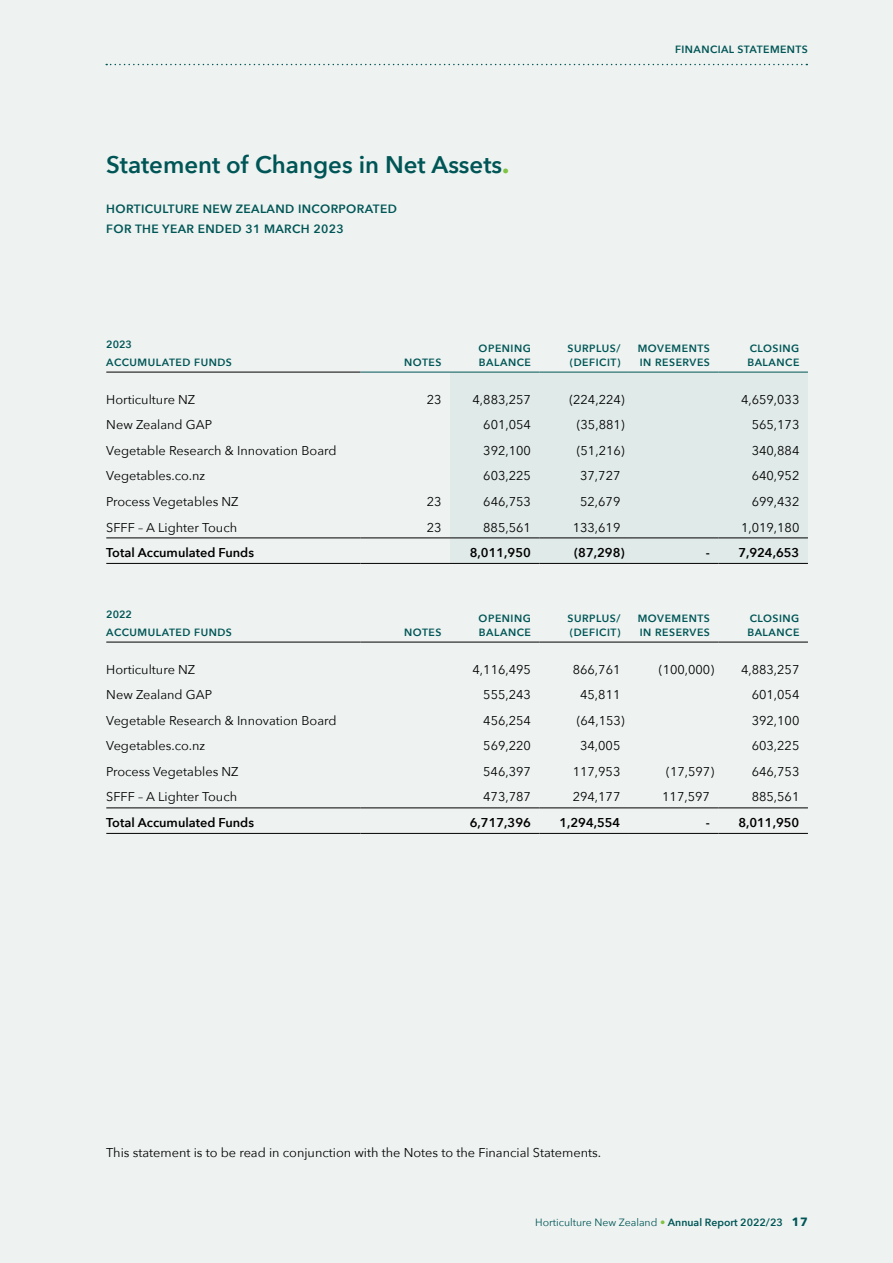
<style>
.page{position:relative;width:893px;height:1263px;background:#eef3f1}
.page>*{position:absolute;margin:0;border:0;box-sizing:border-box;transform-origin:0 0}
.t1{font:600 24px "Avenir Next";color:#005556}
.t2{font:12.75px "Avenir Next";color:#000}
.t3{font:600 12.75px "Avenir Next";color:#000}
.t4{font:600 12px/19.2px "Avenir Next";letter-spacing:.03em;color:#005556}
.t5{font:600 10.5px/13.5px "Avenir Next";letter-spacing:.05em;color:#005556}
.t6{font:10.5px "Avenir Next";color:#005556}
.s1{font-weight:700;color:#80c342}
.s2{color:#80c342}
.s3{font-weight:600}
.s4{font-weight:700;font-size:12px}
</style>
<div class="page">
<svg style="left:106px;top:64px;width:701px;height:1px"></svg>
<div style="left:450px;top:373px;width:358px;height:190px;background:#e0eae8"></div>
<hr style="left:106px;top:372px;width:254px;height:1px;background:#000">
<hr style="left:106px;top:538px;width:254px;height:1px;background:#000">
<hr style="left:360px;top:538px;width:90px;height:1px;background:#000">
<hr style="left:450px;top:538px;width:89px;height:1px;background:#000">
<hr style="left:539px;top:538px;width:90px;height:1px;background:#000">
<hr style="left:629px;top:538px;width:89px;height:1px;background:#000">
<hr style="left:718px;top:538px;width:90px;height:1px;background:#000">
<hr style="left:106px;top:563px;width:254px;height:1px;background:#000">
<hr style="left:360px;top:563px;width:90px;height:1px;background:#000">
<hr style="left:450px;top:563px;width:89px;height:1px;background:#000">
<hr style="left:539px;top:563px;width:90px;height:1px;background:#000">
<hr style="left:629px;top:563px;width:89px;height:1px;background:#000">
<hr style="left:718px;top:563px;width:90px;height:1px;background:#000">
<hr style="left:106px;top:642px;width:254px;height:1px;background:#000">
<hr style="left:360px;top:642px;width:90px;height:1px;background:#000">
<hr style="left:450px;top:642px;width:89px;height:1px;background:#000">
<hr style="left:539px;top:642px;width:90px;height:1px;background:#000">
<hr style="left:629px;top:642px;width:89px;height:1px;background:#000">
<hr style="left:718px;top:642px;width:90px;height:1px;background:#000">
<hr style="left:106px;top:808px;width:254px;height:1px;background:#000">
<hr style="left:360px;top:808px;width:90px;height:1px;background:#000">
<hr style="left:450px;top:808px;width:89px;height:1px;background:#000">
<hr style="left:539px;top:808px;width:90px;height:1px;background:#000">
<hr style="left:629px;top:808px;width:89px;height:1px;background:#000">
<hr style="left:718px;top:808px;width:90px;height:1px;background:#000">
<hr style="left:106px;top:833px;width:254px;height:1px;background:#000">
<hr style="left:360px;top:833px;width:90px;height:1px;background:#000">
<hr style="left:450px;top:833px;width:89px;height:1px;background:#000">
<hr style="left:539px;top:833px;width:90px;height:1px;background:#000">
<hr style="left:629px;top:833px;width:89px;height:1px;background:#000">
<hr style="left:718px;top:833px;width:90px;height:1px;background:#000">
<hr style="left:360px;top:372px;width:90px;height:1px;background:#005556">
<hr style="left:450px;top:372px;width:89px;height:1px;background:#005556">
<hr style="left:539px;top:372px;width:90px;height:1px;background:#005556">
<hr style="left:629px;top:372px;width:89px;height:1px;background:#005556">
<hr style="left:718px;top:372px;width:90px;height:1px;background:#005556">
<h1 class="t1" style="left:106px;top:144px;width:405px">Statement of Changes in Net Assets<span class="s1">.</span></h1>
<p class="t4" style="left:106px;top:199px;width:292px">HORTICULTURE NEW ZEALAND INCORPORATED<br>FOR THE YEAR ENDED 31 MARCH 2023</p>
<p class="t5" style="left:675px;top:42px;width:134px">FINANCIAL STATEMENTS</p>
<p class="t5" style="left:106px;top:335px;width:127px;line-height:17.7px">2023<br>ACCUMULATED FUNDS</p>
<p class="t5" style="left:404px;top:355px;width:39px">NOTES</p>
<p class="t5" style="left:479px;top:341px;width:54px">OPENING<br>BALANCE</p>
<p class="t5" style="left:567px;top:341px;width:54px">SURPLUS/ (DEFICIT)</p>
<p class="t5" style="left:638px;top:341px;width:74px">MOVEMENTS<br>IN RESERVES</p>
<p class="t5" style="left:747px;top:341px;width:54px">CLOSING<br>BALANCE</p>
<p class="t2" style="left:106px;top:389px;width:90px">Horticulture NZ</p>
<p class="t2" style="left:427px;top:389px;width:16px">23</p>
<p class="t2" style="left:473px;top:389px;width:60px">4,883,257</p>
<p class="t2" style="left:569px;top:389px;width:57px">(224,224)</p>
<p class="t2" style="left:741px;top:389px;width:60px">4,659,033</p>
<p class="t2" style="left:106px;top:414px;width:107px">New Zealand GAP</p>
<p class="t2" style="left:483px;top:414px;width:49px">601,054</p>
<p class="t2" style="left:577px;top:414px;width:49px">(35,881)</p>
<p class="t2" style="left:752px;top:414px;width:49px">565,173</p>
<p class="t2" style="left:106px;top:440px;width:232px">Vegetable Research &amp; Innovation Board</p>
<p class="t2" style="left:483px;top:440px;width:49px">392,100</p>
<p class="t2" style="left:577px;top:440px;width:49px">(51,216)</p>
<p class="t2" style="left:752px;top:440px;width:49px">340,884</p>
<p class="t2" style="left:106px;top:465px;width:100px">Vegetables.co.nz</p>
<p class="t2" style="left:483px;top:465px;width:49px">603,225</p>
<p class="t2" style="left:580px;top:465px;width:42px">37,727</p>
<p class="t2" style="left:752px;top:465px;width:49px">640,952</p>
<p class="t2" style="left:106px;top:491px;width:134px">Process Vegetables NZ</p>
<p class="t2" style="left:427px;top:491px;width:16px">23</p>
<p class="t2" style="left:483px;top:491px;width:49px">646,753</p>
<p class="t2" style="left:580px;top:491px;width:42px">52,679</p>
<p class="t2" style="left:752px;top:491px;width:49px">699,432</p>
<p class="t2" style="left:106px;top:516px;width:132px">SFFF – A Lighter Touch</p>
<p class="t2" style="left:427px;top:516px;width:16px">23</p>
<p class="t2" style="left:483px;top:516px;width:49px">885,561</p>
<p class="t2" style="left:573px;top:516px;width:49px">133,619</p>
<p class="t2" style="left:741px;top:516px;width:60px">1,019,180</p>
<p class="t3" style="left:106px;top:542px;width:149px">Total Accumulated Funds</p>
<p class="t3" style="left:470px;top:542px;width:63px">8,011,950</p>
<p class="t3" style="left:574px;top:542px;width:52px">(87,298)</p>
<p class="t3" style="left:706px;top:542px;width:95px">- 7,924,653</p>
<p class="t5" style="left:106px;top:605px;width:127px;line-height:17.7px">2022<br>ACCUMULATED FUNDS</p>
<p class="t5" style="left:404px;top:625px;width:39px">NOTES</p>
<p class="t5" style="left:479px;top:611px;width:54px">OPENING<br>BALANCE</p>
<p class="t5" style="left:567px;top:611px;width:54px">SURPLUS/ (DEFICIT)</p>
<p class="t5" style="left:638px;top:611px;width:74px">MOVEMENTS<br>IN RESERVES</p>
<p class="t5" style="left:747px;top:611px;width:54px">CLOSING<br>BALANCE</p>
<p class="t2" style="left:106px;top:659px;width:90px">Horticulture NZ</p>
<p class="t2" style="left:473px;top:659px;width:60px">4,116,495</p>
<p class="t2" style="left:573px;top:659px;width:49px">866,761</p>
<p class="t2" style="left:659px;top:659px;width:57px">(100,000)</p>
<p class="t2" style="left:741px;top:659px;width:60px">4,883,257</p>
<p class="t2" style="left:106px;top:684px;width:107px">New Zealand GAP</p>
<p class="t2" style="left:483px;top:684px;width:49px">555,243</p>
<p class="t2" style="left:580px;top:684px;width:42px">45,811</p>
<p class="t2" style="left:752px;top:684px;width:49px">601,054</p>
<p class="t2" style="left:106px;top:710px;width:232px">Vegetable Research &amp; Innovation Board</p>
<p class="t2" style="left:483px;top:710px;width:49px">456,254</p>
<p class="t2" style="left:577px;top:710px;width:49px">(64,153)</p>
<p class="t2" style="left:752px;top:710px;width:49px">392,100</p>
<p class="t2" style="left:106px;top:735px;width:100px">Vegetables.co.nz</p>
<p class="t2" style="left:483px;top:735px;width:49px">569,220</p>
<p class="t2" style="left:580px;top:735px;width:42px">34,005</p>
<p class="t2" style="left:752px;top:735px;width:49px">603,225</p>
<p class="t2" style="left:106px;top:761px;width:134px">Process Vegetables NZ</p>
<p class="t2" style="left:483px;top:761px;width:49px">546,397</p>
<p class="t2" style="left:573px;top:761px;width:49px">117,953</p>
<p class="t2" style="left:666px;top:761px;width:49px">(17,597)</p>
<p class="t2" style="left:752px;top:761px;width:49px">646,753</p>
<p class="t2" style="left:106px;top:786px;width:132px">SFFF – A Lighter Touch</p>
<p class="t2" style="left:483px;top:786px;width:49px">473,787</p>
<p class="t2" style="left:573px;top:786px;width:49px">294,177</p>
<p class="t2" style="left:662px;top:786px;width:49px">117,597</p>
<p class="t2" style="left:752px;top:786px;width:49px">885,561</p>
<p class="t3" style="left:106px;top:812px;width:149px">Total Accumulated Funds</p>
<p class="t3" style="left:470px;top:812px;width:63px">6,717,396</p>
<p class="t3" style="left:559px;top:812px;width:63px">1,294,554</p>
<p class="t3" style="left:706px;top:812px;width:95px">- 8,011,950</p>
<p class="t2" style="left:106px;top:1141px;width:496px">This statement is to be read in conjunction with the Notes to the Financial Statements.</p>
<p class="t6" style="left:535px;top:1214px;width:274px">Horticulture New Zealand <span class="s2">•</span> <span class="s3">Annual Report 2022/23</span> <span class="s4">17</span></p>
</div>
